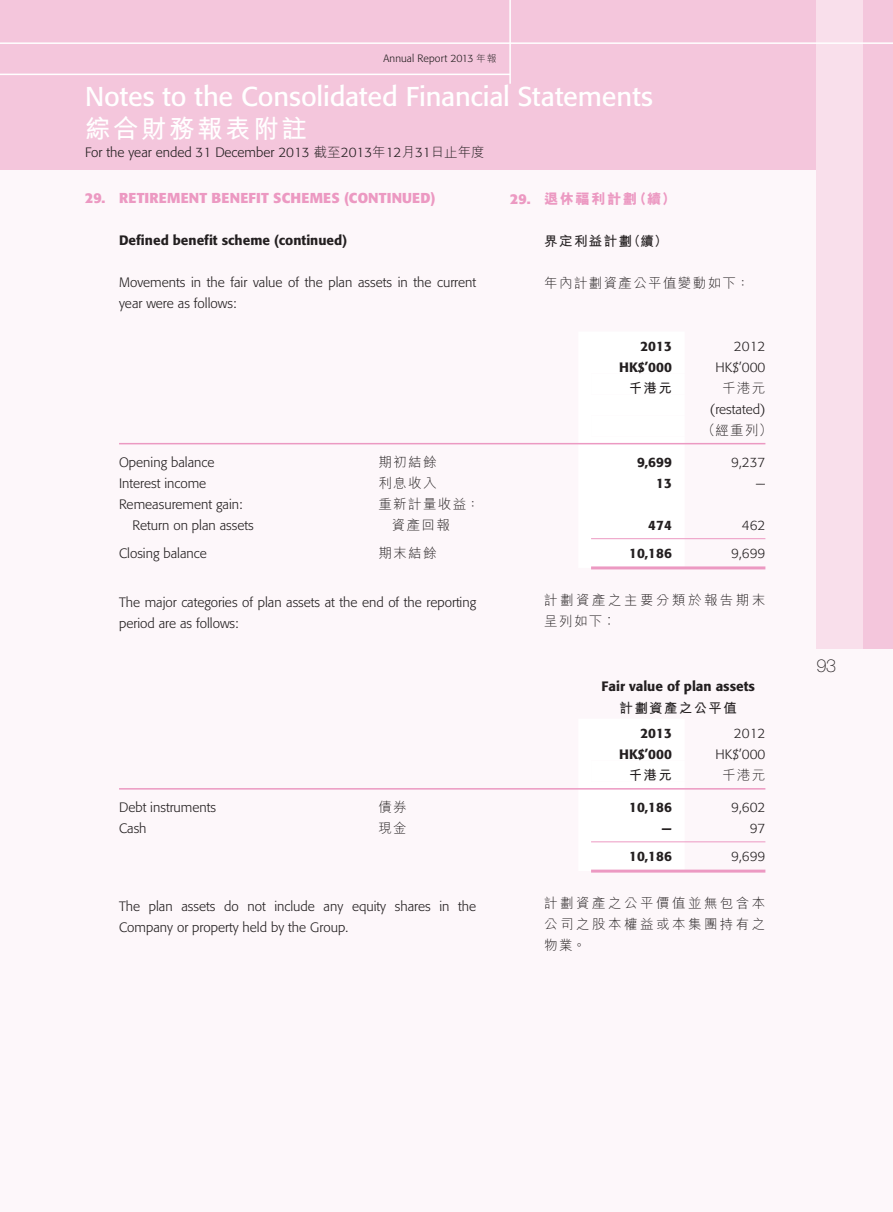
<style>
.page{position:relative;width:893px;height:1212px;background:#fdf7fa}
.page>*{position:absolute;margin:0;border:0;box-sizing:border-box;transform-origin:0 0}
.t1{font:27px "Formata";letter-spacing:-.005em;color:#fff}
.t2{font:700 25.5px "M Hei HK";letter-spacing:.1em;color:#fff}
.t3{font:100 18px "Helvetica Neue LT Std";color:#231f20}
.t4{font:700 14.25px "Formata";letter-spacing:.015em;color:#ec99c2}
.t5{font:800 14.25px "M Hei HK";letter-spacing:.1em;color:#ec99c2}
.t6{font:300 13.5px/21px "Formata";color:#231f20}
.t7{font:500 13.5px "Formata";color:#231f20}
.t8{font:300 13.5px/21px "M Hei HK";letter-spacing:.1em;color:#231f20;text-align:justify}
.t9{font:700 13.5px "M Hei HK";letter-spacing:.1em;color:#231f20}
.t10{font:300 13.5px/21px "M Hei HK";letter-spacing:.185em;color:#231f20}
.t11{font:300 10.5px "Formata";letter-spacing:.01em;color:#231f20}
.s1{font-family:"M Hei HK";font-size:9.75px}
.s2{font-family:"M Hei HK"}
.s3{font-family:"Formata";font-weight:700}
</style>
<div class="page">
<div style="left:0;top:0;width:893px;height:170px;background:#f4c6dc"></div>
<div style="left:861px;top:0;width:32px;height:648px;background:#f4c6dc"></div>
<div style="left:816px;top:0;width:47px;height:648px;background:#f9dfeb"></div>
<hr style="left:0;top:42px;width:893px;height:2px;background:#fff">
<hr style="left:0;top:74px;width:510px;height:1px;background:#fff">
<hr style="left:509px;top:0;width:2px;height:84px;background:#fff">
<svg style="left:578px;top:444px;width:107px;height:96px"></svg>
<hr style="left:591px;top:538px;width:174px;height:1px;background:#ec99c2">
<hr style="left:591px;top:566px;width:174px;height:3px;background:#ec99c2">
<hr style="left:119px;top:443px;width:646px;height:1px;background:#ec99c2">
<svg style="left:578px;top:789px;width:107px;height:54px"></svg>
<hr style="left:591px;top:841px;width:174px;height:1px;background:#ec99c2">
<hr style="left:591px;top:869px;width:174px;height:3px;background:#ec99c2">
<hr style="left:119px;top:788px;width:646px;height:1px;background:#ec99c2">
<p class="t11" style="left:383px;top:54px;width:115px">Annual Report 2013 <span class="s1">年報</span></p>
<h1 class="t1" style="left:85px;top:85px;width:569px">Notes to the Consolidated Financial Statements</h1>
<h2 class="t2" style="left:85px;top:119px;width:223px">綜合財務報表附註</h2>
<p class="t6" style="left:85px;top:143px;width:401px">For the year ended 31 December 2013 <span class="s2">截至</span>2013<span class="s2">年</span>12<span class="s2">月</span>31<span class="s2">日止年度</span></p>
<p class="t4" style="left:85px;top:192px;width:352px">29. RETIREMENT BENEFIT SCHEMES (CONTINUED)</p>
<p class="t7" style="left:119px;top:235px;width:230px">Defined benefit scheme (continued)</p>
<p class="t6" style="left:119px;top:273px;width:359px">Movements in the fair value of the plan assets in the current year were as follows:</p>
<p class="t5" style="left:510px;top:193px;width:167px"><span class="s3">29.</span> 退休福利計劃（續）</p>
<p class="t9" style="left:544px;top:236px;width:125px">界定利益計劃（續）</p>
<p class="t8" style="left:544px;top:274px;width:207px">年內計劃資產公平值變動如下：</p>
<p class="t7" style="left:640px;top:340px;width:33px">2013</p>
<p class="t6" style="left:734px;top:336px;width:33px">2012</p>
<p class="t7" style="left:619px;top:361px;width:54px">HK$’000</p>
<p class="t6" style="left:716px;top:357px;width:51px">HK$’000</p>
<p class="t9" style="left:629px;top:383px;width:45px">千港元</p>
<p class="t8" style="left:722px;top:379px;width:45px">千港元</p>
<p class="t6" style="left:710px;top:399px;width:57px">(restated)</p>
<p class="t8" style="left:702px;top:421px;width:72px">（經重列）</p>
<p class="t6" style="left:119px;top:453px;width:97px">Opening balance</p>
<p class="t8" style="left:378px;top:453px;width:60px">期初結餘</p>
<p class="t7" style="left:637px;top:456px;width:36px">9,699</p>
<p class="t6" style="left:731px;top:453px;width:36px">9,237</p>
<p class="t6" style="left:119px;top:474px;width:89px">Interest income</p>
<p class="t8" style="left:378px;top:474px;width:60px">利息收入</p>
<p class="t7" style="left:656px;top:477px;width:17px">13</p>
<p class="t6" style="left:756px;top:474px;width:11px">—</p>
<p class="t6" style="left:119px;top:495px;width:125px">Remeasurement gain:</p>
<p class="t8" style="left:378px;top:495px;width:103px">重新計量收益：</p>
<p class="t6" style="left:133px;top:516px;width:123px">Return on plan assets</p>
<p class="t8" style="left:392px;top:516px;width:60px">資產回報</p>
<p class="t7" style="left:648px;top:519px;width:25px">474</p>
<p class="t6" style="left:742px;top:516px;width:25px">462</p>
<p class="t6" style="left:119px;top:543px;width:89px">Closing balance</p>
<p class="t8" style="left:378px;top:544px;width:60px">期末結餘</p>
<p class="t7" style="left:629px;top:547px;width:44px">10,186</p>
<p class="t6" style="left:731px;top:544px;width:36px">9,699</p>
<p class="t6" style="left:119px;top:593px;width:359px">The major categories of plan assets at the end of the reporting period are as follows:</p>
<p class="t10" style="left:544px;top:591px;width:223px">計劃資產之主要分類於報告期末呈列如下︰</p>
<p class="t7" style="left:601px;top:681px;width:155px">Fair value of plan assets</p>
<p class="t9" style="left:619px;top:702px;width:119px">計劃資產之公平值</p>
<p class="t7" style="left:640px;top:727px;width:33px">2013</p>
<p class="t6" style="left:734px;top:723px;width:33px">2012</p>
<p class="t7" style="left:619px;top:748px;width:54px">HK$’000</p>
<p class="t6" style="left:716px;top:744px;width:51px">HK$’000</p>
<p class="t9" style="left:629px;top:770px;width:45px">千港元</p>
<p class="t8" style="left:722px;top:766px;width:45px">千港元</p>
<p class="t6" style="left:119px;top:798px;width:99px">Debt instruments</p>
<p class="t8" style="left:378px;top:799px;width:30px">債券</p>
<p class="t7" style="left:629px;top:801px;width:44px">10,186</p>
<p class="t6" style="left:731px;top:798px;width:36px">9,602</p>
<p class="t6" style="left:119px;top:819px;width:29px">Cash</p>
<p class="t8" style="left:378px;top:820px;width:30px">現金</p>
<p class="t7" style="left:661px;top:822px;width:12px">—</p>
<p class="t6" style="left:750px;top:819px;width:17px">97</p>
<p class="t7" style="left:629px;top:850px;width:44px">10,186</p>
<p class="t6" style="left:731px;top:847px;width:36px">9,699</p>
<p class="t6" style="left:119px;top:896px;width:359px">The plan assets do not include any equity shares in the<br>Company or property held by the Group.</p>
<p class="t8" style="left:544px;top:894px;width:223px">計劃資產之公平價值並無包含本公司之股本權益或本集團持有之物業。</p>
<h3 class="t3" style="left:816px;top:659px;width:21px">93</h3>
</div>
